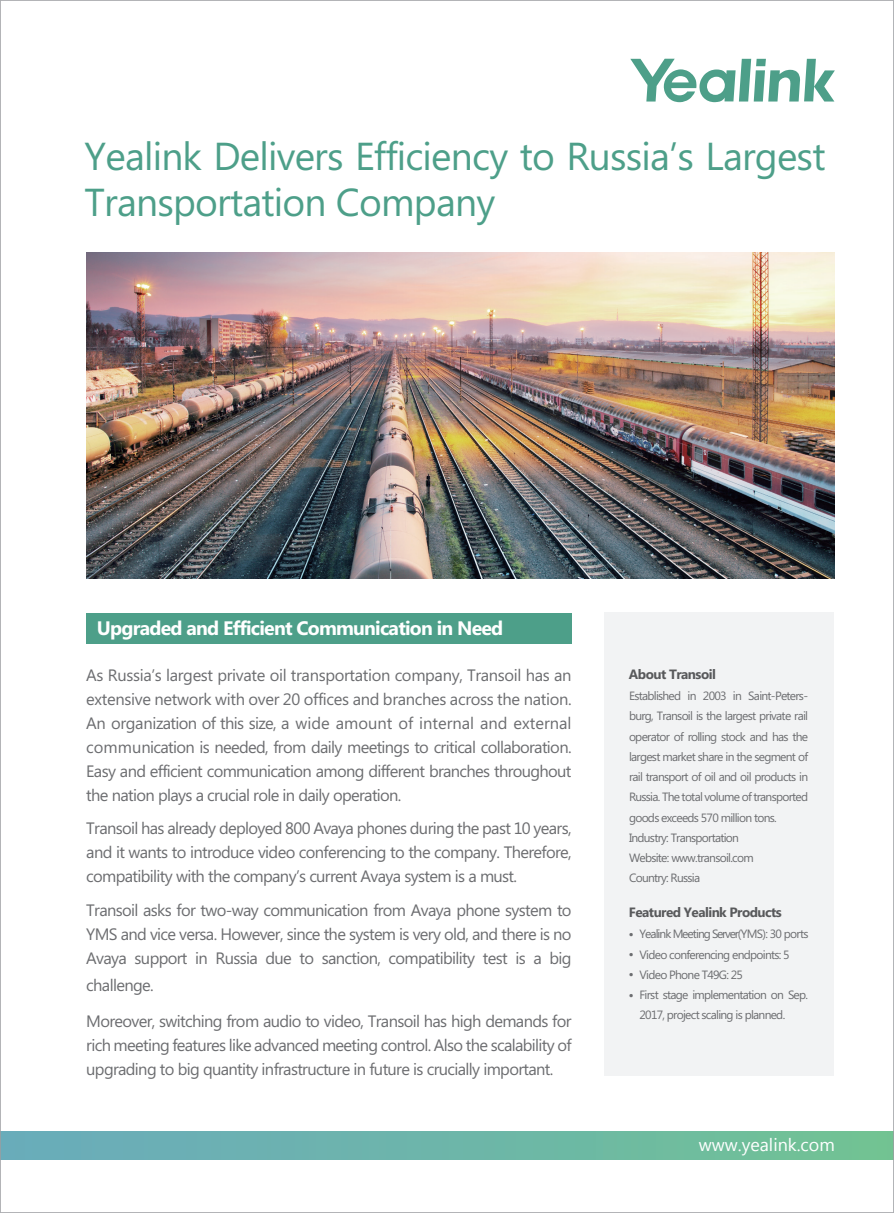
<style>
.page{position:relative;width:894px;height:1213px;background:#fff}
.page>*{position:absolute;margin:0;border:0;box-sizing:border-box;transform-origin:0 0}
.t1{font:38.85px/46.7px "Microsoft Phags Pa";letter-spacing:-.02em;color:#4d9f89}
.t2{font:700 20.4px/20.1px "Microsoft Phags Pa";color:#6c6d70;text-align:justify;scale:.88 1}
.t3{font:700 19.5px "Microsoft Phags Pa";letter-spacing:-.04em;color:#fff}
.t4{font:17.85px "Lao UI";color:#fff}
.t5{font:16.5px/24px "Microsoft Phags Pa";letter-spacing:-.04em;color:#6c6d70;text-align:justify}
.t6{font:700 13.5px "Microsoft Phags Pa";letter-spacing:-.04em;color:#58595b}
.t7{font:12px/20.2px "Microsoft Phags Pa";letter-spacing:-.06em;color:#6c6d70}
</style>
<div class="page">
<div style="left:0;top:1131px;width:893px;height:28px;background:linear-gradient(to right,#69abbd,#71c294)"></div>
<svg style="left:630px;top:59px;width:204px;height:43px"></svg>
<div style="left:604px;top:612px;width:230px;height:464px;background:#f2f3f4"></div>
<div style="left:86px;top:613px;width:485px;height:31px;background:#4d9f89"></div>
<img style="left:86px;top:253px;width:748px;height:326px">
<h1 class="t1" style="left:85px;top:131px;width:742px">Yealink Delivers Efficiency to Russia’s Largest<br>Transportation Company</h1>
<p class="t3" style="left:97px;top:614px;width:408px">Upgraded and Efficient Communication in Need</p>
<p class="t5" style="left:86px;top:662px;width:486px">As Russia’s largest private oil transportation company, Transoil has an extensive network with over 20 offices and branches across the nation.<br>An organization of this size, a wide amount of internal and external communication is needed, from daily meetings to critical collaboration.<br>Easy and efficient communication among different branches throughout the nation plays a crucial role in daily operation.</p>
<p class="t5" style="left:86px;top:815px;width:486px">Transoil has already deployed 800 Avaya phones during the past 10 years, and it wants to introduce video conferencing to the company. Therefore, compatibility with the company’s current Avaya system is a must.</p>
<p class="t5" style="left:86px;top:896px;width:486px">Transoil asks for two-way communication from Avaya phone system to YMS and vice versa. However, since the system is very old, and there is no Avaya support in Russia due to sanction, compatibility test is a big</p>
<p class="t5" style="left:86px;top:965px;width:486px;line-height:36px">challenge.<br>Moreover, switching from audio to video, Transoil has high demands for</p>
<p class="t5" style="left:86px;top:1031px;width:486px">rich meeting features like advanced meeting control. Also the scalability of upgrading to big quantity infrastructure in future is crucially important.</p>
<p class="t6" style="left:628px;top:664px;width:88px">About Transoil</p>
<p class="t7" style="left:629px;top:685px;width:181px">Established in 2003 in Saint-Peters&shy;burg, Transoil is the largest private rail operator of rolling stock and has the largest market share in the segment of rail transport of oil and oil products in Russia. The total volume of transported goods exceeds 570 million tons.<br>Industry: Transportation<br>Website: www.transoil.com<br>Country: Russia</p>
<p class="t6" style="left:628px;top:902px;width:154px">Featured Yealink Products</p>
<p class="t7" style="left:639px;top:923px;width:170px">Yealink Meeting Server(YMS): 30 ports<br>Video conferencing endpoints: 5<br>Video Phone T49G: 25<br>First stage implementation on Sep.<br>2017, project scaling is planned.</p>
<p class="t2" style="left:628px;top:917px;width:7px">. . . .</p>
<p class="t4" style="left:698px;top:1132px;width:137px">www.yealink.com</p>
</div>
